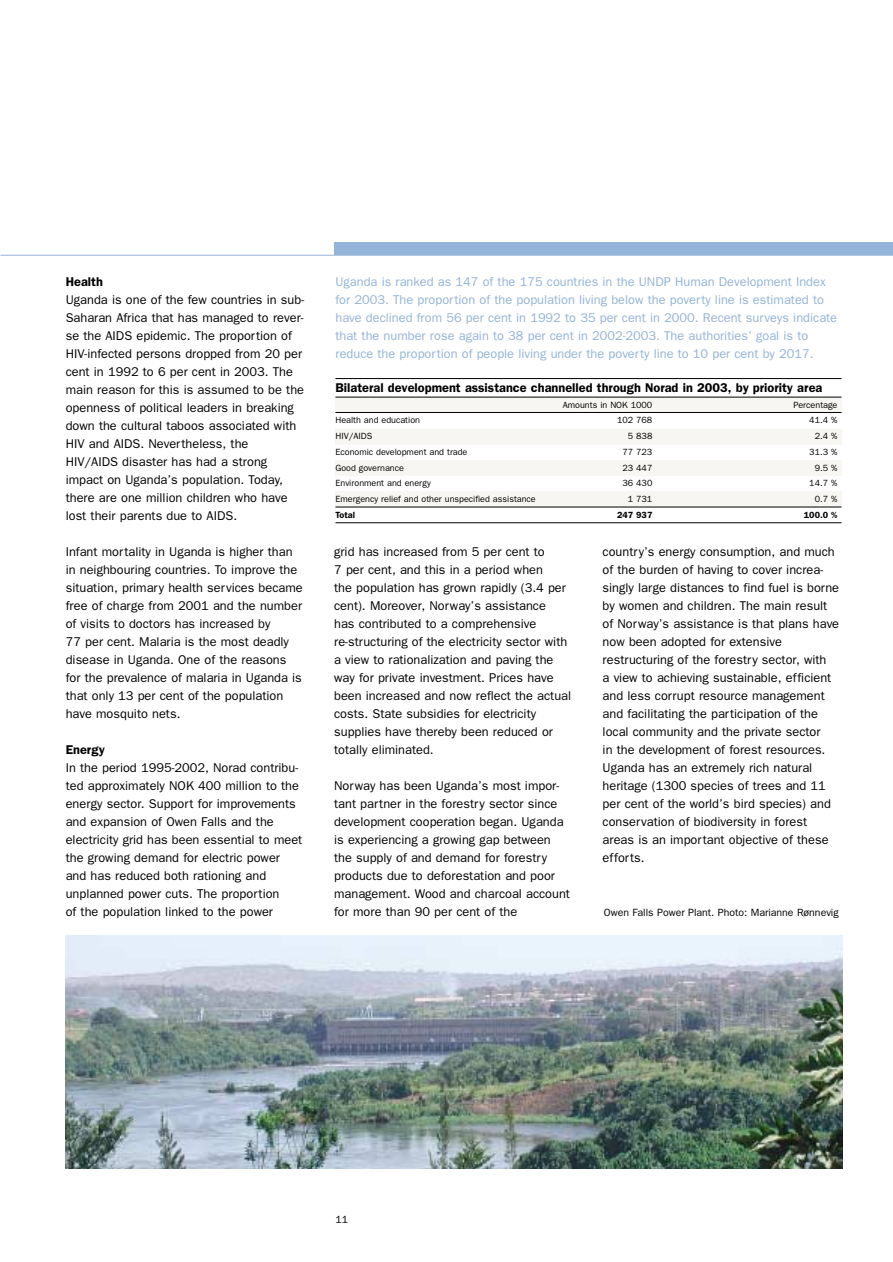
<style>
.page{position:relative;width:893px;height:1262px;background:#fff}
.page>*{position:absolute;margin:0;border:0;box-sizing:border-box;transform-origin:0 0}
.t1{font:12.75px/18px "Franklin Gothic";color:#000}
.t2{font:12.75px/18px "Franklin Gothic";color:#93b3d8}
.t3{font:600 12.75px "Franklin Gothic";color:#000}
.t4{font:10.5px "Franklin Gothic";color:#000}
.t5{font:9px "Franklin Gothic";color:#000}
.t6{font:600 9px "Franklin Gothic";color:#000}
.s1{font-weight:600}
</style>
<div class="page">
<div style="left:335px;top:398px;width:506px;height:15px;background:#f7f6f2"></div>
<div style="left:335px;top:429px;width:506px;height:15px;background:#f7f6f2"></div>
<div style="left:335px;top:460px;width:506px;height:15px;background:#f7f6f2"></div>
<div style="left:335px;top:491px;width:506px;height:16px;background:#f7f6f2"></div>
<div style="left:334px;top:242px;width:558px;height:13px;background:#93b3d8"></div>
<hr style="left:0;top:255px;width:892px;height:1px;background:#93b3d8">
<hr style="left:335px;top:378px;width:506px;height:1px;background:#000">
<hr style="left:335px;top:397px;width:506px;height:1px;background:#000">
<hr style="left:335px;top:412px;width:506px;height:1px;background:#000">
<hr style="left:335px;top:507px;width:506px;height:1px;background:#000">
<hr style="left:335px;top:522px;width:506px;height:1px;background:#000">
<img style="left:65px;top:935px;width:777px;height:233px">
<p class="t1" style="left:66px;top:274px;width:240px"><span class="s1">Health<br></span>Uganda is one of the few countries in sub-Saharan Africa that has managed to rever&shy;se the AIDS epidemic. The proportion of HIV-infected persons dropped from 20 per cent in 1992 to 6 per cent in 2003. The main reason for this is assumed to be the openness of political leaders in breaking down the cultural taboos associated with HIV and AIDS. Nevertheless, the<br>HIV/AIDS disaster has had a strong impact on Uganda’s population. Today, there are one million children who have lost their parents due to AIDS.</p>
<p class="t1" style="left:66px;top:544px;width:238px">Infant mortality in Uganda is higher than in neighbouring countries. To improve the situation, primary health services became free of charge from 2001 and the number of visits to doctors has increased by<br>77 per cent. Malaria is the most deadly disease in Uganda. One of the reasons for the prevalence of malaria in Uganda is that only 13 per cent of the population have mosquito nets.</p>
<p class="t1" style="left:66px;top:742px;width:238px"><span class="s1">Energy<br></span>In the period 1995-2002, Norad contribu&shy;ted approximately NOK 400 million to the energy sector. Support for improvements and expansion of Owen Falls and the electricity grid has been essential to meet the growing demand for electric power and has reduced both rationing and unplanned power cuts. The proportion<br>of the population linked to the power</p>
<p class="t2" style="left:335px;top:274px;width:503px">Uganda is ranked as 147 of the 175 countries in the UNDP Human Development Index for 2003. The proportion of the population living below the poverty line is estimated to have declined from 56 per cent in 1992 to 35 per cent in 2000. Recent surveys indicate that the number rose again to 38 per cent in 2002-2003. The authorities’ goal is to reduce the proportion of people living under the poverty line to 10 per cent by 2017.</p>
<p class="t3" style="left:335px;top:383px;width:488px">Bilateral development assistance channelled through Norad in 2003, by priority area</p>
<p class="t5" style="left:563px;top:401px;width:91px">Amounts in NOK 1000</p>
<p class="t5" style="left:793px;top:401px;width:46px">Percentage</p>
<p class="t5" style="left:335px;top:417px;width:86px">Health and education</p>
<p class="t5" style="left:617px;top:417px;width:37px">102 768</p>
<p class="t5" style="left:809px;top:417px;width:30px">41.4 %</p>
<p class="t5" style="left:335px;top:433px;width:38px">HIV/AIDS</p>
<p class="t5" style="left:627px;top:433px;width:26px">5 838</p>
<p class="t5" style="left:814px;top:433px;width:24px">2.4 %</p>
<p class="t5" style="left:335px;top:449px;width:133px">Economic development and trade</p>
<p class="t5" style="left:622px;top:449px;width:31px">77 723</p>
<p class="t5" style="left:809px;top:449px;width:30px">31.3 %</p>
<p class="t5" style="left:335px;top:464px;width:70px">Good governance</p>
<p class="t5" style="left:622px;top:464px;width:31px">23 447</p>
<p class="t5" style="left:814px;top:464px;width:24px">9.5 %</p>
<p class="t5" style="left:335px;top:480px;width:97px">Environment and energy</p>
<p class="t5" style="left:622px;top:480px;width:31px">36 430</p>
<p class="t5" style="left:809px;top:480px;width:30px">14.7 %</p>
<p class="t5" style="left:335px;top:496px;width:202px">Emergency relief and other unspecified assistance</p>
<p class="t5" style="left:627px;top:496px;width:26px">1 731</p>
<p class="t5" style="left:814px;top:496px;width:24px">0.7 %</p>
<p class="t6" style="left:335px;top:512px;width:21px">Total</p>
<p class="t6" style="left:617px;top:512px;width:37px">247 937</p>
<p class="t6" style="left:803px;top:512px;width:35px">100.0 %</p>
<p class="t1" style="left:334px;top:544px;width:238px">grid has increased from 5 per cent to<br>7 per cent, and this in a period when<br>the population has grown rapidly (3.4 per cent). Moreover, Norway’s assistance<br>has contributed to a comprehensive re-structuring of the electricity sector with a view to rationalization and paving the way for private investment. Prices have been increased and now reflect the actual costs. State subsidies for electricity supplies have thereby been reduced or totally eliminated.</p>
<p class="t1" style="left:334px;top:778px;width:237px">Norway has been Uganda’s most impor&shy;tant partner in the forestry sector since development cooperation began. Uganda is experiencing a growing gap between the supply of and demand for forestry products due to deforestation and poor management. Wood and charcoal account for more than 90 per cent of the</p>
<p class="t1" style="left:602px;top:544px;width:238px">country’s energy consumption, and much of the burden of having to cover increa&shy;singly large distances to find fuel is borne by women and children. The main result of Norway’s assistance is that plans have now been adopted for extensive restructuring of the forestry sector, with<br>a view to achieving sustainable, efficient and less corrupt resource management and facilitating the participation of the local community and the private sector<br>in the development of forest resources.<br>Uganda has an extremely rich natural heritage (1300 species of trees and 11 per cent of the world’s bird species) and conservation of biodiversity in forest areas is an important objective of these efforts.</p>
<p class="t4" style="left:604px;top:909px;width:236px">Owen Falls Power Plant. Photo: Marianne Rønnevig</p>
<p class="t4" style="left:335px;top:1215px;width:14px">11</p>
</div>
